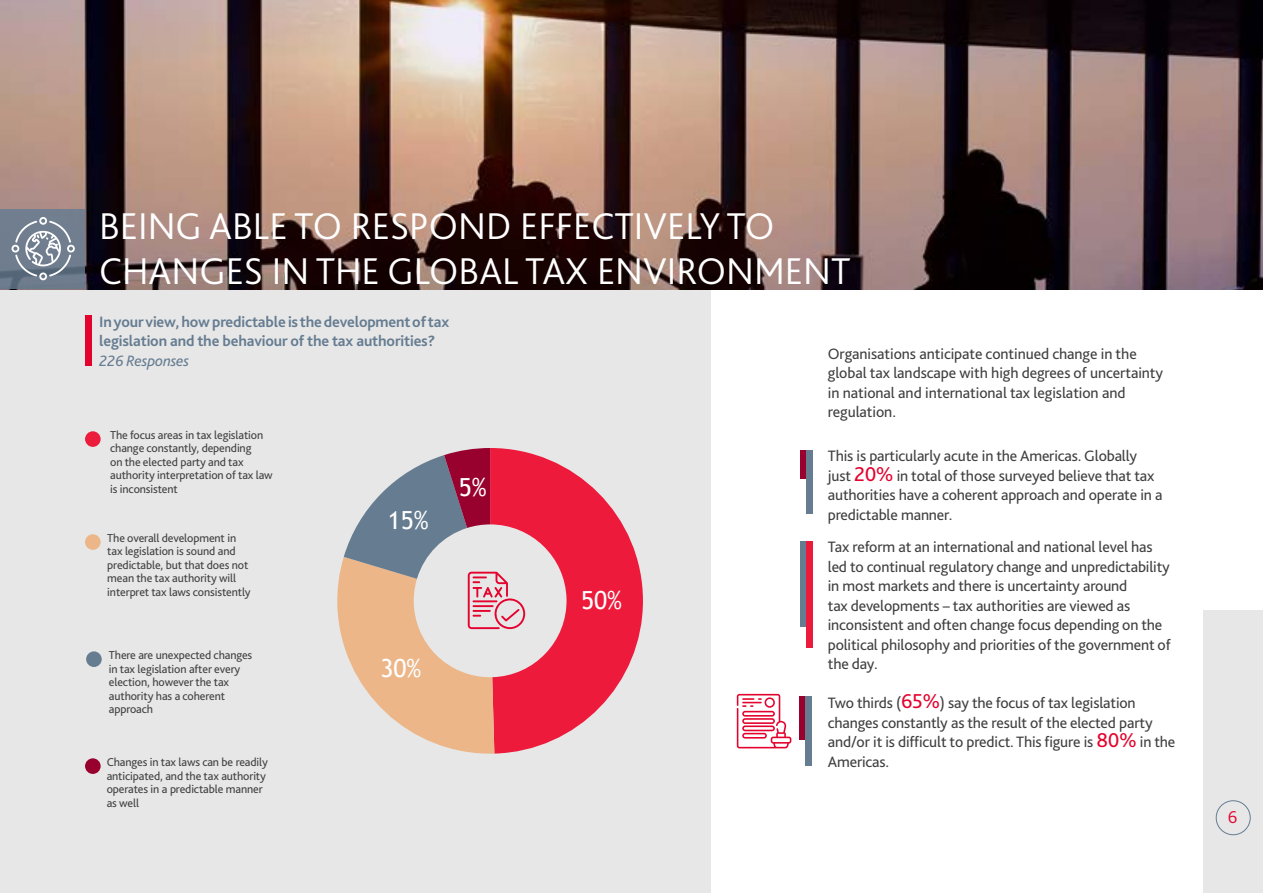
<style>
.page{position:relative;width:1263px;height:893px;background:#fff}
.page>*{position:absolute;margin:0;border:0;box-sizing:border-box;transform-origin:0 0}
.t1{font:300 39px/45px "Bliss Pro";color:#fff}
.t2{font:24.9px "Trebuchet MS";color:#fff}
.t3{font:300 18px "Bliss Pro";color:#e4032e}
.t4{font:15.75px/19.5px "Bliss Pro";letter-spacing:-.01em;color:#404040}
.t5{font:700 15.75px/19.5px "Bliss Pro";letter-spacing:-.01em;color:#657c91}
.t6{font:italic 15.75px "Bliss Pro";letter-spacing:-.01em;color:#657c91}
.t7{font:12px/13.5px "Bliss Pro";letter-spacing:-.01em;color:#404040}
.s1{font-size:21px;color:#e4032e}
</style>
<div class="page">
<img style="left:0;top:0;width:1263px;height:290px">
<svg style="left:0;top:210px;width:85px;height:79px;background:#6d7b8c"></svg>
<svg style="left:737px;top:694px;width:54px;height:54px"></svg>
<div style="left:0;top:291px;width:711px;height:602px;background:#e7e7e7"></div>
<svg style="left:525px;top:452px;width:118px;height:298px;fill:#ed1a3b"></svg>
<div style="left:85px;top:431px;width:16px;height:16px;background:#ec1d3c;border-radius:50%"></div>
<div style="left:85px;top:534px;width:16px;height:16px;background:#ecb688;border-radius:50%"></div>
<div style="left:86px;top:651px;width:16px;height:16px;background:#657c91;border-radius:50%"></div>
<div style="left:85px;top:758px;width:16px;height:16px;background:#98002e;border-radius:50%"></div>
<svg style="left:337px;top:448px;width:188px;height:306px"></svg>
<div style="left:800px;top:451px;width:6px;height:28px;background:#98002e"></div>
<div style="left:806px;top:451px;width:7px;height:63px;background:#657c91"></div>
<div style="left:800px;top:541px;width:7px;height:85px;background:#657c91"></div>
<div style="left:807px;top:541px;width:6px;height:107px;background:#ed1a3b"></div>
<div style="left:85px;top:315px;width:6px;height:50px;background:#e4032e"></div>
<svg style="left:12px;top:217px;width:63px;height:63px;background:#8a95a2"></svg>
<div style="left:799px;top:696px;width:7px;height:44px;background:#98002e"></div>
<div style="left:805px;top:696px;width:6px;height:69px;background:#657c91"></div>
<div style="left:1203px;top:610px;width:60px;height:283px;background:#e7e7e7"></div>
<div style="left:1216px;top:800px;width:34px;height:35px;border:1px solid #657c91;border-radius:50%"></div>
<h1 class="t1" style="left:99px;top:203px;width:753px">BEING ABLE TO RESPOND EFFECTIVELY TO<br>CHANGES IN THE GLOBAL TAX ENVIRONMENT</h1>
<p class="t5" style="left:99px;top:311px;width:352px">In your view, how predictable is the development of tax legislation and the behaviour of the tax authorities?</p>
<p class="t6" style="left:99px;top:351px;width:92px">226 Responses</p>
<p class="t7" style="left:110px;top:428px;width:164px">The focus areas in tax legislation change constantly, depending<br>on the elected party and tax authority interpretation of tax law is inconsistent</p>
<p class="t7" style="left:107px;top:531px;width:145px">The overall development in tax legislation is sound and predictable, but that does not mean the tax authority will interpret tax laws consistently</p>
<p class="t7" style="left:109px;top:648px;width:145px">There are unexpected changes in tax legislation after every election, however the tax authority has a coherent approach</p>
<p class="t7" style="left:107px;top:755px;width:163px">Changes in tax laws can be readily anticipated, and the tax authority operates in a predictable manner as well</p>
<h2 class="t2" style="left:388px;top:505px;width:42px">15%</h2>
<h2 class="t2" style="left:459px;top:472px;width:29px">5%</h2>
<h2 class="t2" style="left:380px;top:652px;width:42px">30%</h2>
<h2 class="t2" style="left:581px;top:584px;width:42px">50%</h2>
<p class="t4" style="left:828px;top:343px;width:337px">Organisations anticipate continued change in the global tax landscape with high degrees of uncertainty in national and international tax legislation and regulation.</p>
<p class="t4" style="left:828px;top:446px;width:336px">This is particularly acute in the Americas. Globally just <span class="s1">20%</span> in total of those surveyed believe that tax authorities have a coherent approach and operate in a predictable manner.</p>
<p class="t4" style="left:828px;top:537px;width:344px">Tax reform at an international and national level has led to continual regulatory change and unpredictability in most markets and there is uncertainty around<br>tax developments – tax authorities are viewed as inconsistent and often change focus depending on the political philosophy and priorities of the government of the day.</p>
<p class="t4" style="left:828px;top:693px;width:349px">Two thirds (<span class="s1">65%</span>) say the focus of tax legislation changes constantly as the result of the elected party and/or it is difficult to predict. This figure is <span class="s1">80%</span> in the Americas.</p>
<p class="t3" style="left:1228px;top:806px;width:11px">6</p>
</div>
